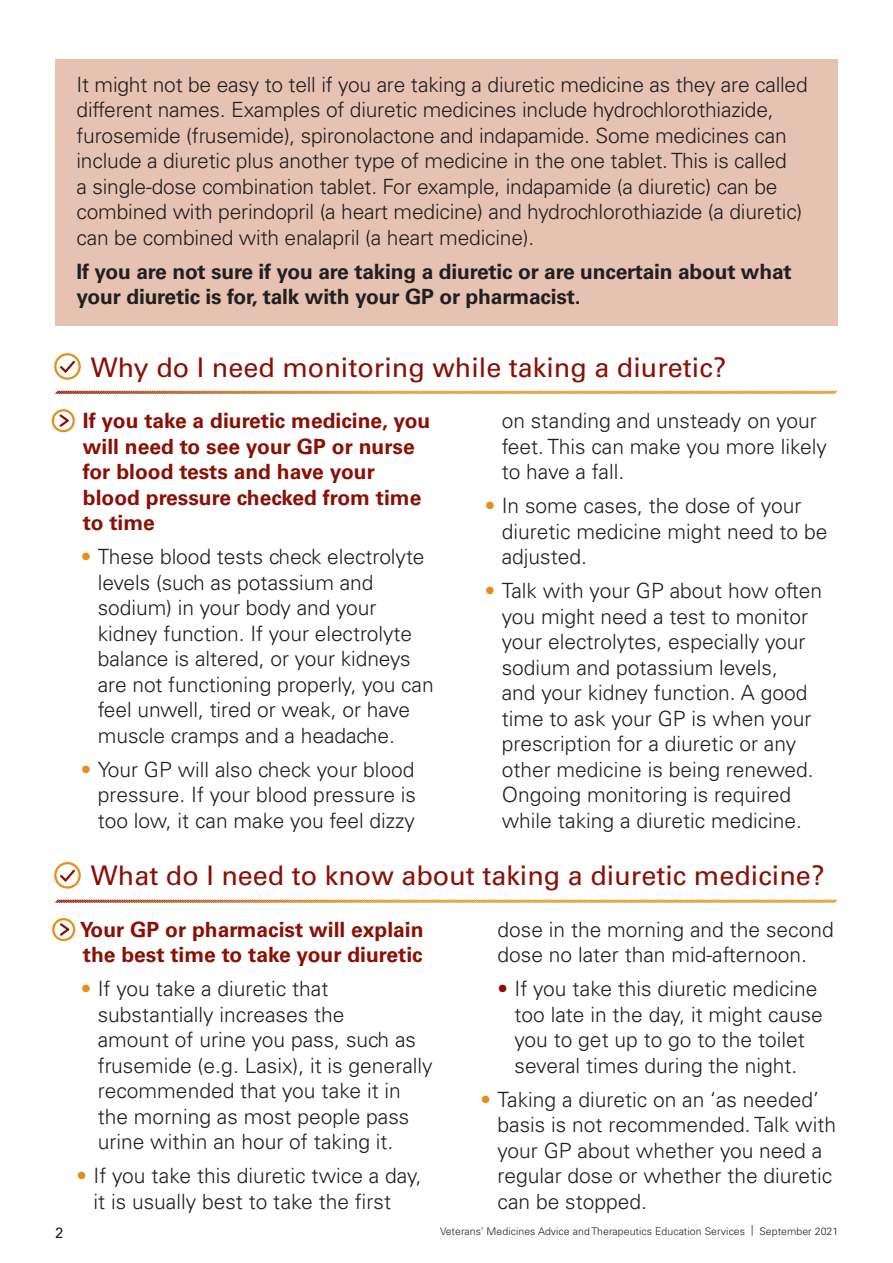
<style>
.page{position:relative;width:893px;height:1263px;background:#fff}
.page>*{position:absolute;margin:0;border:0;box-sizing:border-box;transform-origin:0 0}
.Section_Headings{font:27px "Univers LT Std";color:#8c0f05}
.Body_Text{font:300 21px/25.5px "Univers LT Std";color:#231f20}
.Subheading{font:700 21px/25.5px "Univers LT Std";color:#8c0f05}
.Body_Text-2{font:700 21px/25.5px "Univers LT Std";letter-spacing:-.01em;color:#231f20}
.t1{font:15px "Univers LT Std";color:#231f20}
.t2{font:300 10.5px "Univers LT Std";letter-spacing:.005em;color:#231f20}
.s1{color:#e58f1a}
.s2{color:#8c0f05}
</style>
<div class="page">
<svg style="left:55px;top:390px;width:782px;height:5px"></svg>
<div style="left:54px;top:353px;width:27px;height:27px;border:2px solid #e58f1a;border-radius:50%"></div>
<svg style="left:58px;top:359px;width:19px;height:16px"></svg>
<div style="left:52px;top:409px;width:23px;height:23px;border:2px solid #e58f1a;border-radius:50%"></div>
<svg style="left:57px;top:412px;width:15px;height:17px"></svg>
<svg style="left:55px;top:899px;width:782px;height:4px;background:#e4ac71"></svg>
<div style="left:54px;top:862px;width:27px;height:26px;border:2px solid #e58f1a;border-radius:50%"></div>
<svg style="left:58px;top:868px;width:19px;height:16px"></svg>
<svg style="left:53px;top:919px;width:21px;height:21px"></svg>
<div style="left:52px;top:918px;width:23px;height:23px;border:2px solid #e58f1a;border-radius:50%"></div>
<svg style="left:58px;top:921px;width:14px;height:17px"></svg>
<div style="left:55px;top:60px;width:783px;height:266px;background:#e5c2b2"></div>
<p class="Body_Text" style="left:77px;top:72px;width:733px">It might not be easy to tell if you are taking a diuretic medicine as they are called different names. Examples of diuretic medicines include hydrochlorothiazide, furosemide (frusemide), spironolactone and indapamide. Some medicines can include a diuretic plus another type of medicine in the one tablet. This is called<br>a single-dose combination tablet. For example, indapamide (a diuretic) can be combined with perindopril (a heart medicine) and hydrochlorothiazide (a diuretic) can be combined with enalapril (a heart medicine).</p>
<p class="Body_Text-2" style="left:77px;top:259px;width:717px">If you are not sure if you are taking a diuretic or are uncertain about what your diuretic is for, talk with your GP or pharmacist.</p>
<p class="Section_Headings" style="left:91px;top:351px;width:637px">Why do I need monitoring while taking a diuretic?</p>
<p class="Subheading" style="left:83px;top:408px;width:349px">If you take a diuretic medicine, you will need to see your GP or nurse for blood tests and have your blood pressure checked from time to time</p>
<p class="Body_Text" style="left:98px;top:544px;width:337px;text-indent:-17px"><span class="s1">•</span> These blood tests check electrolyte levels (such as potassium and sodium) in your body and your kidney function. If your electrolyte balance is altered, or your kidneys are not functioning properly, you can feel unwell, tired or weak, or have muscle cramps and a headache.</p>
<p class="Body_Text" style="left:98px;top:756px;width:320px;text-align:justify;text-indent:-17px"><span class="s1">•</span> Your GP will also check your blood pressure. If your blood pressure is too low, it can make you feel dizzy</p>
<p class="Body_Text" style="left:502px;top:408px;width:327px">on standing and unsteady on your feet. This can make you more likely to have a fall.</p>
<p class="Body_Text" style="left:502px;top:493px;width:327px;text-indent:-17px"><span class="s1">•</span> In some cases, the dose of your diuretic medicine might need to be adjusted.</p>
<p class="Body_Text" style="left:502px;top:578px;width:322px;text-indent:-17px"><span class="s1">•</span> Talk with your GP about how often you might need a test to monitor your electrolytes, especially your sodium and potassium levels,<br>and your kidney function. A good time to ask your GP is when your prescription for a diuretic or any other medicine is being renewed.<br>Ongoing monitoring is required while taking a diuretic medicine.</p>
<p class="Section_Headings" style="left:91px;top:860px;width:735px">What do I need to know about taking a diuretic medicine?</p>
<p class="Subheading" style="left:80px;top:917px;width:345px">Your GP or pharmacist will explain the best time to take your diuretic</p>
<p class="Body_Text" style="left:98px;top:976px;width:336px;text-indent:-17px"><span class="s1">•</span> If you take a diuretic that substantially increases the<br>amount of urine you pass, such as frusemide (e.g. Lasix), it is generally recommended that you take it in the morning as most people pass urine within an hour of taking it.</p>
<p class="Body_Text" style="left:94px;top:1163px;width:330px;text-indent:-17px"><span class="s1">•</span> If you take this diuretic twice a day, it is usually best to take the first</p>
<p class="Body_Text" style="left:497px;top:917px;width:338px">dose in the morning and the second dose no later than mid-afternoon.</p>
<p class="Body_Text" style="left:514px;top:976px;width:310px;text-indent:-17px"><span class="s2">•</span> If you take this diuretic medicine too late in the day, it might cause you to get up to go to the toilet several times during the night.</p>
<p class="Body_Text" style="left:497px;top:1087px;width:340px;text-indent:-17px"><span class="s1">•</span> Taking a diuretic on an ‘as needed’ basis is not recommended. Talk with your GP about whether you need a regular dose or whether the diuretic can be stopped.</p>
<p class="t1" style="left:55px;top:1223px;width:10px">2</p>
<p class="t2" style="left:440px;top:1225px;width:400px">Veterans’ Medicines Advice and Therapeutics Education Services | September 2021</p>
</div>
